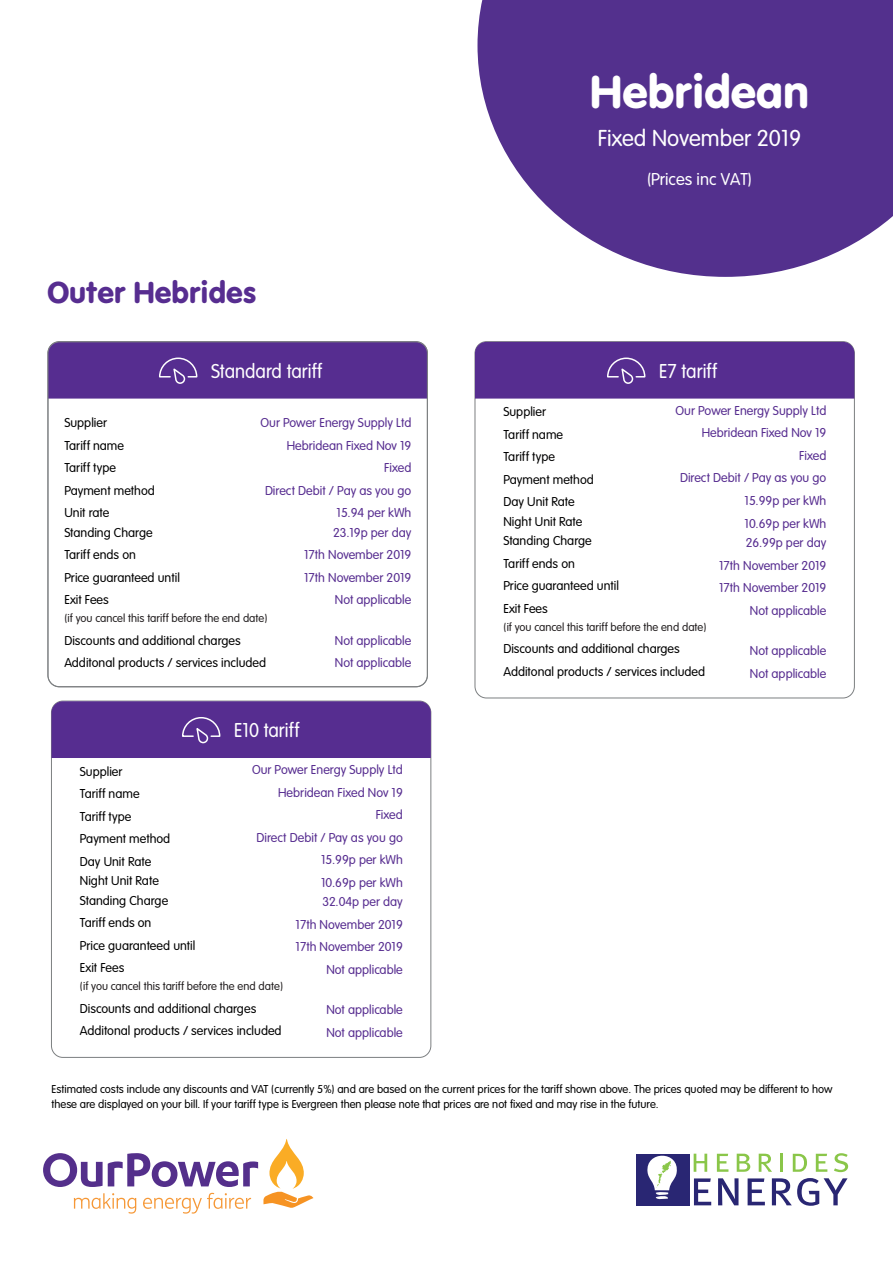
<style>
.page{position:relative;width:893px;height:1263px;background:#fff}
.page>*{position:absolute;margin:0;border:0;box-sizing:border-box;transform-origin:0 0}
.t1{font:48px "VAG Rundschrift D";color:#fff}
.t2{font:31.5px "VAG Rundschrift D";color:#572d90}
.t3{font:300 24.15px "VAG Rundschrift D";color:#fff}
.t4{font:300 21px "VAG Rundschrift D";color:#fff;scale:.95 1}
.t5{font:300 18px "VAG Rundschrift D";color:#fff}
.t6{font:300 13.5px/22.5px "VAG Rundschrift D";color:#000001}
.t7{font:300 13.5px/22.5px "VAG Rundschrift D";color:#572d90;text-align:right}
.t8{font:300 12px/15px "VAG Rundschrift D";color:#000001}
.t9{font:300 12px "VAG Rundschrift D";color:#231f20}
</style>
<div class="page">
<svg style="left:477px;top:0;width:416px;height:277px;background:#6b4d9d"></svg>
<svg style="left:48px;top:341px;width:380px;height:346px"></svg>
<svg style="left:43px;top:1139px;width:270px;height:74px"></svg>
<svg style="left:51px;top:758px;width:380px;height:300px"></svg>
<div style="left:51px;top:701px;width:380px;height:57px;background:#562d90"></div>
<svg style="left:475px;top:341px;width:380px;height:357px"></svg>
<div style="left:475px;top:342px;width:379px;height:57px;background:#562d90"></div>
<svg style="left:694px;top:1178px;width:17px;height:27px"></svg>
<svg style="left:718px;top:1178px;width:20px;height:27px"></svg>
<svg style="left:748px;top:1178px;width:17px;height:27px"></svg>
<svg style="left:772px;top:1178px;width:75px;height:28px"></svg>
<svg style="left:694px;top:1154px;width:13px;height:18px"></svg>
<svg style="left:717px;top:1154px;width:11px;height:18px"></svg>
<svg style="left:737px;top:1154px;width:13px;height:18px"></svg>
<svg style="left:759px;top:1154px;width:13px;height:18px"></svg>
<hr style="left:780px;top:1153px;width:3px;height:19px;background:#8ac649">
<svg style="left:793px;top:1154px;width:14px;height:18px"></svg>
<svg style="left:816px;top:1154px;width:11px;height:18px"></svg>
<svg style="left:834px;top:1153px;width:14px;height:19px"></svg>
<div style="left:636px;top:1154px;width:53px;height:51px;background:#292673"></div>
<svg style="left:647px;top:1155px;width:30px;height:45px"></svg>
<h2 class="t2" style="left:47px;top:274px;width:211px">Outer Hebrides</h2>
<h3 class="t4" style="left:211px;top:360px;width:118px">Standard tariff</h3>
<p class="t6" style="left:64px;top:412px;width:92px">Supplier<br>Tariff name<br>Tariff type<br>Payment method<br>Unit rate</p>
<p class="t6" style="left:64px;top:521px;width:117px">Standing Charge<br>Tariff ends on<br>Price guaranteed until<br>Exit Fees</p>
<p class="t9" style="left:64px;top:612px;width:205px">(if you cancel this tariff before the end date)</p>
<p class="t6" style="left:64px;top:629px;width:203px">Discounts and additional charges<br>Additonal products / services included</p>
<p class="t7" style="left:261px;top:412px;width:152px">Our Power Energy Supply Ltd<br>Hebridean Fixed Nov 19<br>Fixed<br>Direct Debit / Pay as you go<br>15.94 per kWh</p>
<p class="t7" style="left:304px;top:521px;width:109px">23.19p per day<br>17th November 2019<br>17th November 2019<br>Not applicable</p>
<p class="t7" style="left:335px;top:629px;width:78px;text-align:left">Not applicable<br>Not applicable</p>
<h3 class="t4" style="left:234px;top:719px;width:70px">E10 tariff</h3>
<p class="t7" style="left:252px;top:759px;width:152px">Our Power Energy Supply Ltd<br>Hebridean Fixed Nov 19<br>Fixed<br>Direct Debit / Pay as you go<br>15.99p per kWh<br>10.69p per kWh</p>
<p class="t7" style="left:296px;top:891px;width:109px">32.04p per day<br>17th November 2019<br>17th November 2019<br>Not applicable</p>
<p class="t7" style="left:326px;top:999px;width:78px;text-align:left">Not applicable<br>Not applicable</p>
<p class="t6" style="left:80px;top:760px;width:92px">Supplier<br>Tariff name<br>Tariff type<br>Payment method<br>Day Unit Rate</p>
<p class="t6" style="left:80px;top:871px;width:90px;line-height:19.5px">Night Unit Rate<br>Standing Charge</p>
<p class="t6" style="left:80px;top:912px;width:117px">Tariff ends on<br>Price guaranteed until<br>Exit Fees</p>
<p class="t9" style="left:80px;top:980px;width:205px">(if you cancel this tariff before the end date)</p>
<p class="t6" style="left:80px;top:997px;width:203px">Discounts and additional charges<br>Additonal products / services included</p>
<h1 class="t1" style="left:590px;top:64px;width:221px">Hebridean</h1>
<h3 class="t3" style="left:598px;top:125px;width:205px">Fixed November 2019</h3>
<h3 class="t5" style="left:647px;top:169px;width:106px">(Prices inc VAT)</h3>
<h3 class="t4" style="left:659px;top:360px;width:62px">E7 tariff</h3>
<p class="t7" style="left:676px;top:399px;width:152px">Our Power Energy Supply Ltd<br>Hebridean Fixed Nov 19<br>Fixed<br>Direct Debit / Pay as you go<br>15.99p per kWh<br>10.69p per kWh</p>
<p class="t7" style="left:719px;top:531px;width:109px">26.99p per day<br>17th November 2019<br>17th November 2019<br>Not applicable</p>
<p class="t7" style="left:750px;top:639px;width:78px;text-align:left">Not applicable<br>Not applicable</p>
<p class="t6" style="left:503px;top:401px;width:92px">Supplier<br>Tariff name<br>Tariff type<br>Payment method<br>Day Unit Rate</p>
<p class="t6" style="left:503px;top:512px;width:90px;line-height:19.5px">Night Unit Rate<br>Standing Charge</p>
<p class="t6" style="left:503px;top:552px;width:117px">Tariff ends on<br>Price guaranteed until<br>Exit Fees</p>
<p class="t9" style="left:503px;top:620px;width:205px">(if you cancel this tariff before the end date)</p>
<p class="t6" style="left:503px;top:638px;width:203px">Discounts and additional charges<br>Additonal products / services included</p>
<p class="t8" style="left:51px;top:1082px;width:782px">Estimated costs include any discounts and VAT (currently 5%) and are based on the current prices for the tariff shown above. The prices quoted may be different to how these are displayed on your bill. If your tariff type is Evergreen then please note that prices are not fixed and may rise in the future.</p>
</div>
